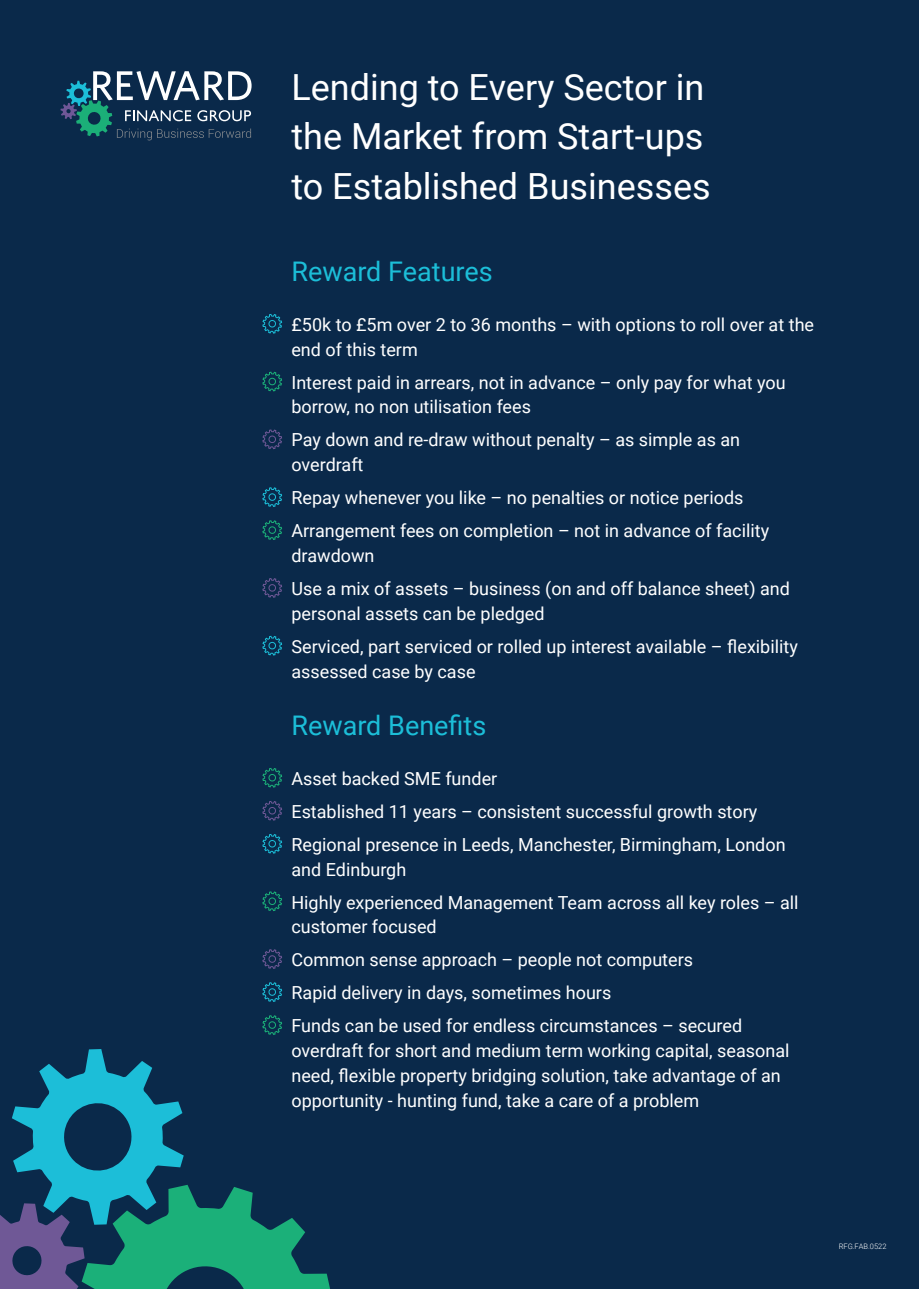
<style>
.page{position:relative;width:919px;height:1289px;background:#fff}
.page>*{position:absolute;margin:0;border:0;box-sizing:border-box;transform-origin:0 0}
.t1{font:36px/49.5px "Roboto";color:#fff}
.t2{font:27px "Roboto";color:#1cbed8}
.t3{font:18px/33px "Roboto";color:#fff}
.t4{font:300 7.5px "Roboto";color:#fff}
</style>
<div class="page">
<div style="left:0;top:0;width:918px;height:1288px;background:#0a294a"></div>
<svg style="left:60px;top:71px;width:191px;height:69px"></svg>
<svg style="left:0;top:1049px;width:330px;height:239px"></svg>
<svg style="left:262px;top:314px;width:20px;height:20px"></svg>
<svg style="left:262px;top:371px;width:20px;height:21px"></svg>
<svg style="left:262px;top:429px;width:20px;height:20px"></svg>
<svg style="left:262px;top:487px;width:20px;height:20px"></svg>
<svg style="left:262px;top:520px;width:20px;height:20px"></svg>
<svg style="left:262px;top:578px;width:20px;height:20px"></svg>
<svg style="left:262px;top:635px;width:20px;height:21px"></svg>
<svg style="left:262px;top:768px;width:20px;height:20px"></svg>
<svg style="left:262px;top:801px;width:20px;height:20px"></svg>
<svg style="left:262px;top:834px;width:20px;height:20px"></svg>
<svg style="left:262px;top:891px;width:20px;height:20px"></svg>
<svg style="left:262px;top:949px;width:20px;height:20px"></svg>
<svg style="left:262px;top:982px;width:20px;height:20px"></svg>
<svg style="left:262px;top:1015px;width:20px;height:20px"></svg>
<h1 class="t1" style="left:291px;top:61px;width:420px">Lending to Every Sector in the Market from Start-ups to Established Businesses</h1>
<h2 class="t2" style="left:291px;top:253px;width:203px">Reward Features</h2>
<p class="t3" style="left:291px;top:311px;width:524px;line-height:24.8px">£50k to £5m over 2 to 36 months – with options to roll over at the end of this term</p>
<p class="t3" style="left:291px;top:369px;width:496px;line-height:24.8px">Interest paid in arrears, not in advance – only pay for what you borrow, no non utilisation fees</p>
<p class="t3" style="left:291px;top:427px;width:450px;line-height:24.8px">Pay down and re-draw without penalty – as simple as an overdraft</p>
<p class="t3" style="left:291px;top:480px;width:479px">Repay whenever you like – no penalties or notice periods<br>Arrangement fees on completion – not in advance of facility</p>
<p class="t3" style="left:291px;top:538px;width:500px">drawdown<br>Use a mix of assets – business (on and off balance sheet) and</p>
<p class="t3" style="left:291px;top:596px;width:508px">personal assets can be pledged<br>Serviced, part serviced or rolled up interest available – flexibility</p>
<p class="t3" style="left:291px;top:654px;width:186px">assessed case by case</p>
<h2 class="t2" style="left:291px;top:706px;width:196px">Reward Benefits</h2>
<p class="t3" style="left:291px;top:761px;width:495px">Asset backed SME funder<br>Established 11 years – consistent successful growth story<br>Regional presence in Leeds, Manchester, Birmingham, London</p>
<p class="t3" style="left:291px;top:852px;width:508px">and Edinburgh<br>Highly experienced Management Team across all key roles – all</p>
<p class="t3" style="left:291px;top:909px;width:452px">customer focused<br>Common sense approach – people not computers Rapid delivery in days, sometimes hours<br>Funds can be used for endless circumstances – secured</p>
<p class="t3" style="left:291px;top:1037px;width:499px;line-height:24.8px">overdraft for short and medium term working capital, seasonal need, flexible property bridging solution, take advantage of an opportunity - hunting fund, take a care of a problem</p>
<p class="t4" style="left:838px;top:1240px;width:49px">RFG.FAB.0522</p>
</div>
